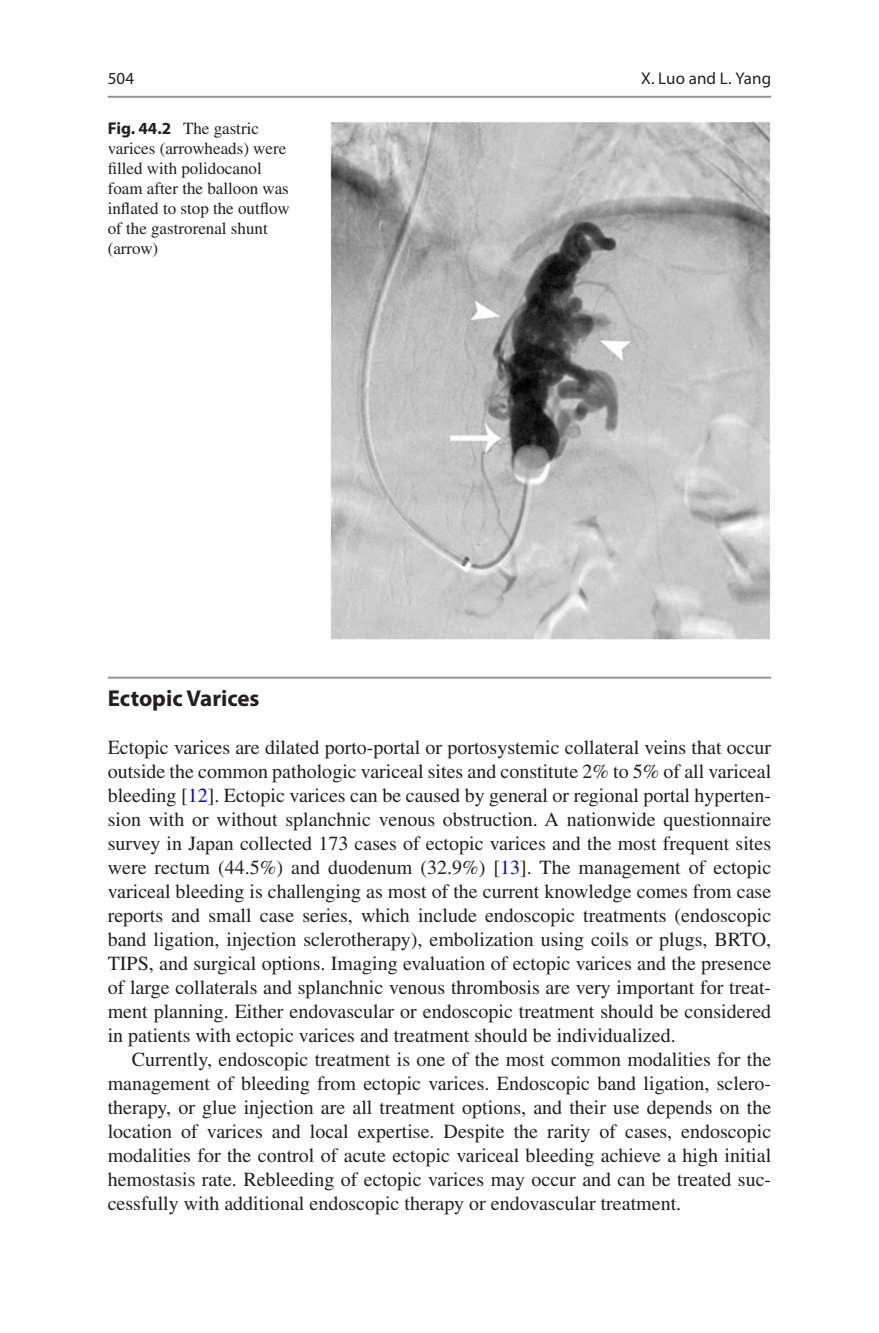
<style>
.page{position:relative;width:879px;height:1333px;background:#fff}
.page>*{position:absolute;margin:0;border:0;box-sizing:border-box;transform-origin:0 0}
._1_hd{font:700 23px "Myriad Pro";color:#231f20}
.Text_flush{font:20px/24px "Times LT Std";color:#231f20;text-align:justify}
.Text{font:20px/24px "Times LT Std";color:#231f20;text-align:justify}
.t1{font:17px/20px "Times LT Std";color:#231f20}
.t2{font:17px "Myriad Pro";letter-spacing:.005em;color:#231f20}
.s1{font-family:"Myriad Pro";font-weight:700}
.s2{color:#00f}
</style>
<div class="page">
<img style="left:330px;top:121px;width:441px;height:519px">
<hr style="left:108px;top:676px;width:663px;height:2px;background:#939598">
<hr style="left:108px;top:96px;width:663px;height:2px;background:#939598">
<p class="t2" style="left:108px;top:68px;width:28px">504</p>
<p class="t1" style="left:108px;top:118px;width:183px"><span class="s1">Fig. 44.2</span> The gastric varices (arrowheads) were filled with polidocanol foam after the balloon was inflated to stop the outflow of the gastrorenal shunt (arrow)</p>
<p class="t2" style="left:641px;top:68px;width:132px">X. Luo and L. Yang</p>
<h2 class="_1_hd" style="left:108px;top:683px;width:153px">Ectopic Varices</h2>
<p class="Text_flush" style="left:108px;top:735px;width:665px">Ectopic varices are dilated porto-portal or portosystemic collateral veins that occur outside the common pathologic variceal sites and constitute 2% to 5% of all variceal bleeding [<span class="s2">12</span>]. Ectopic varices can be caused by general or regional portal hyperten&shy;sion with or without splanchnic venous obstruction. A nationwide questionnaire survey in Japan collected 173 cases of ectopic varices and the most frequent sites were rectum (44.5%) and duodenum (32.9%) [<span class="s2">13</span>]. The management of ectopic variceal bleeding is challenging as most of the current knowledge comes from case reports and small case series, which include endoscopic treatments (endoscopic band ligation, injection sclerotherapy), embolization using coils or plugs, BRTO, TIPS, and surgical options. Imaging evaluation of ectopic varices and the presence of large collaterals and splanchnic venous thrombosis are very important for treat&shy;ment planning. Either endovascular or endoscopic treatment should be considered in patients with ectopic varices and treatment should be individualized.</p>
<p class="Text" style="left:108px;top:1047px;width:665px;text-indent:24px">Currently, endoscopic treatment is one of the most common modalities for the management of bleeding from ectopic varices. Endoscopic band ligation, sclero&shy;therapy, or glue injection are all treatment options, and their use depends on the location of varices and local expertise. Despite the rarity of cases, endoscopic modalities for the control of acute ectopic variceal bleeding achieve a high initial hemostasis rate. Rebleeding of ectopic varices may occur and can be treated suc&shy;cessfully with additional endoscopic therapy or endovascular treatment.</p>
</div>
